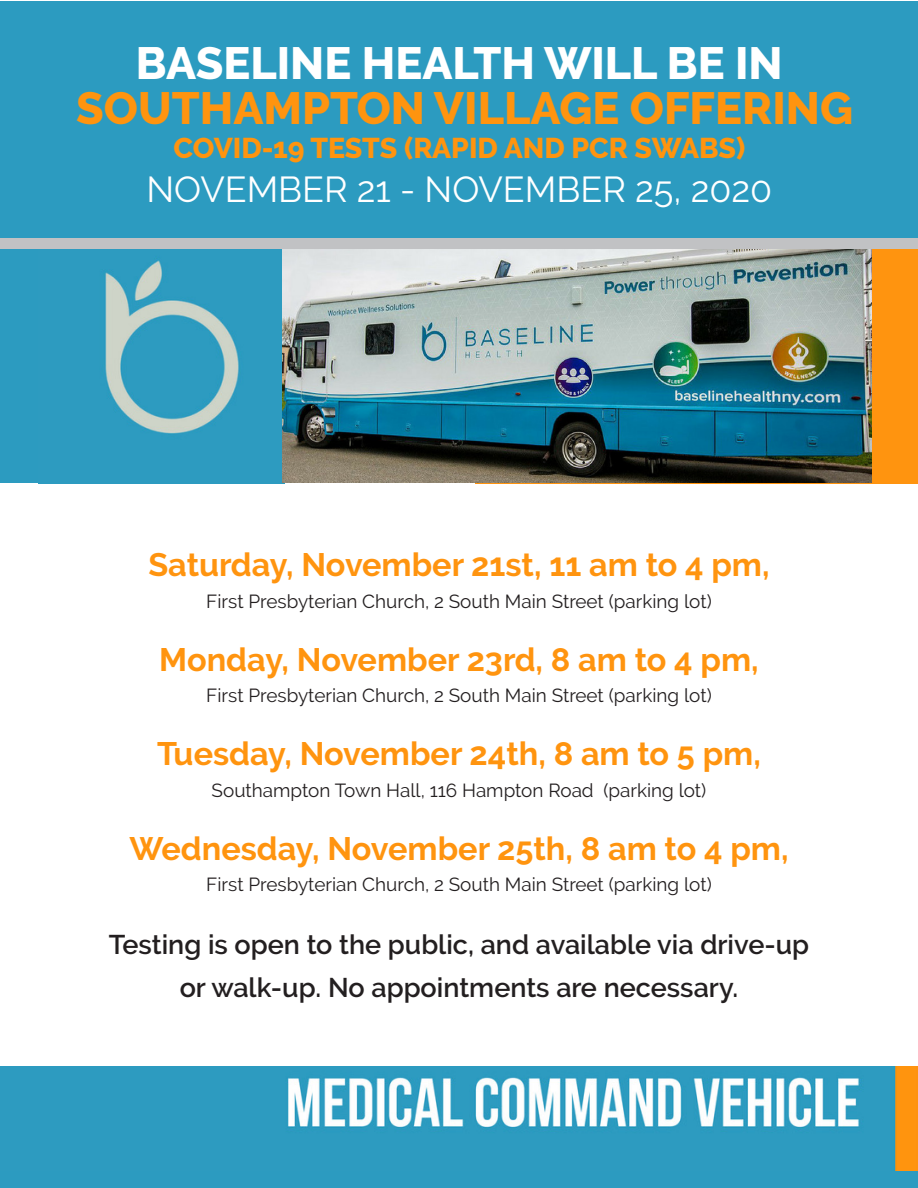
<style>
.page{position:relative;width:918px;height:1188px;background:#fff}
.page>*{position:absolute;margin:0;border:0;box-sizing:border-box;transform-origin:0 0}
.t1{font:800 45px/45px "Raleway";color:#ff940f;text-align:center}
.t2{font:36px "Raleway";color:#fff}
.t3{font:700 32.4px "Raleway";color:#ff940f}
.t4{font:800 28.5px "Raleway";color:#ff940f}
.t5{font:600 27px/43.2px "Raleway";color:#231f20;text-align:center}
.t6{font:18.9px "Raleway";color:#231f20}
.s1{color:#fff}
</style>
<div class="page">
<div style="left:0;top:1083px;width:918px;height:105px;background:#2c9bc0"></div>
<div style="left:475px;top:243px;width:443px;height:240px;background:#ff940f"></div>
<div style="left:0;top:245px;width:284px;height:238px;background:#2c9bc0"></div>
<img style="left:105px;top:249px;width:767px;height:234px">
<img style="left:0;top:1066px;width:918px;height:104px">
<div style="left:0;top:1px;width:918px;height:237px;background:#2c9bc0"></div>
<div style="left:0;top:238px;width:918px;height:11px;background:#c1c2c4"></div>
<p class="t1" style="left:76px;top:41px;width:778px"><span class="s1">BASELINE HEALTH WILL BE IN<br></span>SOUTHAMPTON VILLAGE OFFERING</p>
<p class="t4" style="left:173px;top:132px;width:573px">COVID-19 TESTS (RAPID AND PCR SWABS)</p>
<p class="t2" style="left:146px;top:168px;width:627px">NOVEMBER 21 - NOVEMBER 25, 2020</p>
<p class="t3" style="left:148px;top:546px;width:623px">Saturday, November 21st, 11 am to 4 pm,</p>
<p class="t6" style="left:206px;top:590px;width:507px">First Presbyterian Church, 2 South Main Street (parking lot)</p>
<p class="t3" style="left:159px;top:641px;width:601px">Monday, November 23rd, 8 am to 4 pm,</p>
<p class="t6" style="left:206px;top:684px;width:507px">First Presbyterian Church, 2 South Main Street (parking lot)</p>
<p class="t3" style="left:157px;top:735px;width:605px">Tuesday, November 24th, 8 am to 5 pm,</p>
<p class="t6" style="left:212px;top:779px;width:496px">Southampton Town Hall, 116 Hampton Road (parking lot)</p>
<p class="t3" style="left:129px;top:830px;width:661px">Wednesday, November 25th, 8 am to 4 pm,</p>
<p class="t6" style="left:206px;top:873px;width:507px">First Presbyterian Church, 2 South Main Street (parking lot)</p>
<p class="t5" style="left:109px;top:923px;width:702px">Testing is open to the public, and available via drive-up or walk-up. No appointments are necessary.</p>
</div>
